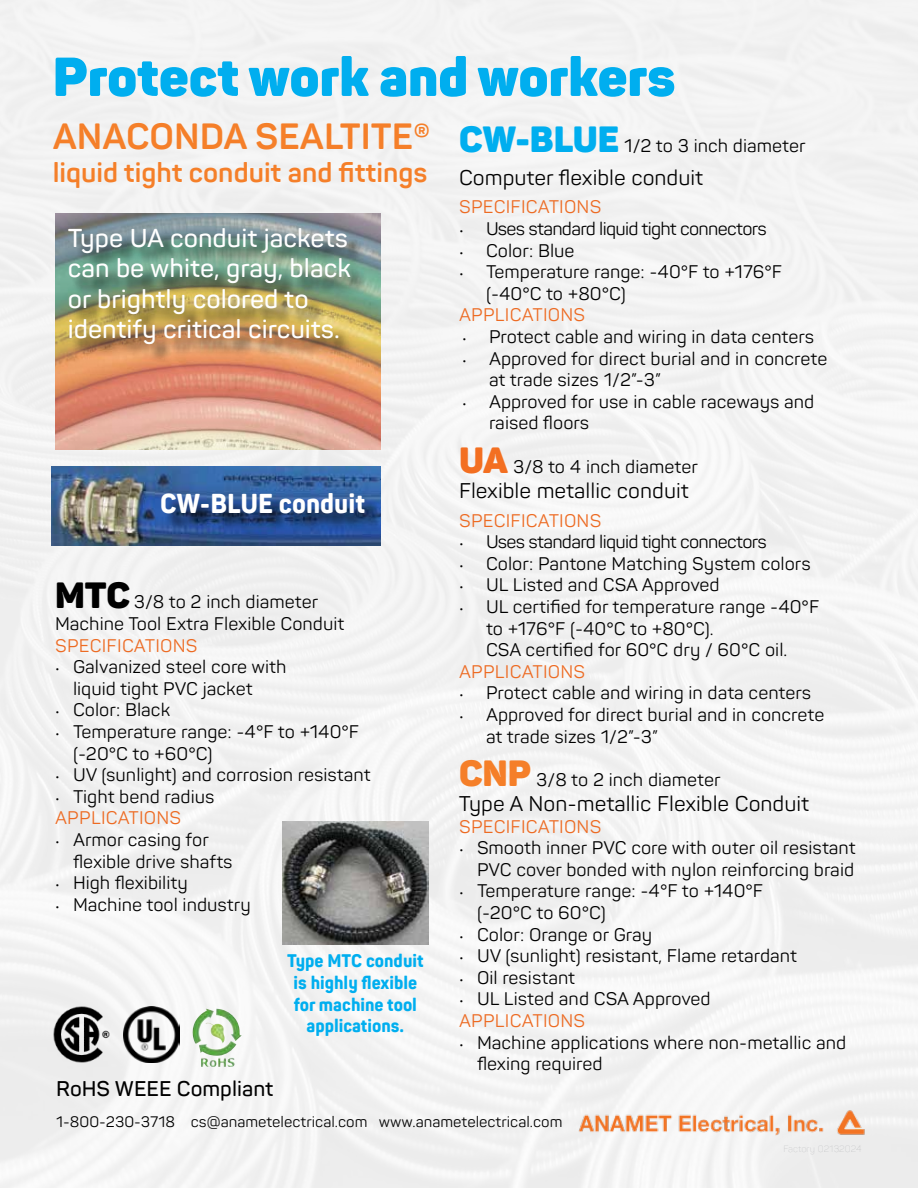
<style>
.page{position:relative;width:918px;height:1188px;background:#f3f3f3}
.page>*{position:absolute;margin:0;border:0;box-sizing:border-box;transform-origin:0 0}
.t1{font:900 54px "Panton";color:#00aeef}
.t2{font:700 36px "Panton";color:#f57f29}
.t3{font:700 27px "Panton";color:#f57f29}
.t4{font:800 27px "Panton Narrow";color:#fff}
.t5{font:600 25.5px/30.6px "Panton";color:#fff}
.t6{font:21px "Panton";color:#000}
.t7{font:600 21px "Panton";color:#000}
.t8{font:18px/21.6px "Panton";color:#000}
.t9{font:18px "Panton";letter-spacing:.01em;color:#ed6b23}
.t10{font:18px "Panton";letter-spacing:-.04em;color:#000}
.t11{font:800 18px/21.6px "Panton Narrow";color:#00aeef;text-align:center}
.t12{font:15px "Panton";color:#000}
.s1{font-weight:900;font-size:36px;color:#00aeef}
.s2{font-size:14.25px}
.s3{font-weight:900;font-size:36px;color:#f36f21}
.s4{font-weight:900;font-size:36px;color:#f57f29}
.s5{color:#ed6b23}
.s6{font-weight:900;font-size:36px}
</style>
<div class="page">
<img style="left:124px;top:1007px;width:55px;height:56px">
<img style="left:191px;top:1008px;width:51px;height:60px">
<img style="left:53px;top:1005px;width:58px;height:58px">
<img style="left:574px;top:1110px;width:294px;height:27px">
<img style="left:51px;top:467px;width:330px;height:78px">
<div style="left:164px;top:496px;width:219px;height:36px;background:#000;opacity:.75"></div>
<img style="left:55px;top:214px;width:326px;height:235px">
<div style="left:71px;top:231px;width:298px;height:132px;background:#000;opacity:.75"></div>
<img style="left:283px;top:821px;width:145px;height:124px">
<h1 class="t1" style="left:53px;top:46px;width:624px">Protect work and workers</h1>
<p class="t8" style="left:459px;top:137px;width:348px"><span class="s1">CW-BLUE</span> 1/2 to 3 inch diameter</p>
<p class="t6" style="left:459px;top:169px;width:246px">Computer flexible conduit</p>
<p class="t9" style="left:459px;top:200px;width:144px">SPECIFICATIONS</p>
<p class="t10" style="left:459px;top:222px;width:309px"><span class="s2">•</span> Uses standard liquid tight connectors</p>
<p class="t8" style="left:459px;top:241px;width:117px"><span class="s2">•</span> Color: Blue</p>
<p class="t8" style="left:486px;top:263px;width:298px;text-indent:-27px"><span class="s2">•</span> Temperature range: -40°F to +176°F (-40°C to +80°C)</p>
<p class="t9" style="left:459px;top:308px;width:128px">APPLICATIONS</p>
<p class="t8" style="left:462px;top:328px;width:354px"><span class="s2">•</span> Protect cable and wiring in data centers</p>
<p class="t8" style="left:489px;top:349px;width:340px;text-indent:-27px"><span class="s2">•</span> Approved for direct burial and in concrete at trade sizes 1/2”-3”</p>
<p class="t8" style="left:489px;top:393px;width:327px;text-indent:-27px"><span class="s2">•</span> Approved for use in cable raceways and raised floors</p>
<p class="t8" style="left:459px;top:457px;width:241px"><span class="s3">UA</span> 3/8 to 4 inch diameter</p>
<p class="t6" style="left:459px;top:482px;width:231px">Flexible metallic conduit</p>
<p class="t9" style="left:459px;top:513px;width:144px">SPECIFICATIONS</p>
<p class="t10" style="left:459px;top:535px;width:309px"><span class="s2">•</span> Uses standard liquid tight connectors</p>
<p class="t8" style="left:459px;top:555px;width:353px"><span class="s2">•</span> Color: Pantone Matching System colors</p>
<p class="t8" style="left:459px;top:576px;width:262px"><span class="s2">•</span> UL Listed and CSA Approved</p>
<p class="t8" style="left:486px;top:598px;width:335px;text-indent:-27px"><span class="s2">•</span> UL certified for temperature range -40°F to +176°F (-40°C to +80°C).<br>CSA certified for 60°C dry / 60°C oil.</p>
<p class="t9" style="left:459px;top:665px;width:128px">APPLICATIONS</p>
<p class="t8" style="left:459px;top:684px;width:354px"><span class="s2">•</span> Protect cable and wiring in data centers</p>
<p class="t8" style="left:486px;top:706px;width:340px;text-indent:-27px"><span class="s2">•</span> Approved for direct burial and in concrete at trade sizes 1/2”-3”</p>
<p class="t8" style="left:459px;top:771px;width:263px"><span class="s4">CNP</span> 3/8 to 2 inch diameter</p>
<p class="t6" style="left:459px;top:795px;width:352px">Type A Non-metallic Flexible Conduit</p>
<p class="t9" style="left:459px;top:819px;width:144px">SPECIFICATIONS</p>
<p class="t8" style="left:459px;top:839px;width:398px;text-align:right"><span class="s2">•</span> Smooth inner PVC core with outer oil resistant<br>PVC cover bonded with nylon reinforcing braid</p>
<p class="t8" style="left:477px;top:882px;width:288px;text-indent:-18px"><span class="s2">•</span> Temperature range: -4°F to +140°F (-20°C to 60°C)</p>
<p class="t8" style="left:459px;top:925px;width:195px"><span class="s2">•</span> Color: Orange or Gray</p>
<p class="t8" style="left:459px;top:947px;width:340px"><span class="s2">•</span> UV (sunlight) resistant, Flame retardant</p>
<p class="t8" style="left:459px;top:969px;width:118px"><span class="s2">•</span> Oil resistant</p>
<p class="t8" style="left:459px;top:990px;width:253px"><span class="s2">•</span> UL Listed and CSA Approved<br><span class="s5">APPLICATIONS</span></p>
<p class="t8" style="left:477px;top:1033px;width:371px;text-indent:-18px"><span class="s2">•</span> Machine applications where non-metallic and flexing required</p>
<h2 class="t2" style="left:53px;top:122px;width:379px">ANACONDA SEALTITE®</h2>
<h3 class="t3" style="left:53px;top:161px;width:376px">liquid tight conduit and fittings</h3>
<h3 class="t5" style="left:68px;top:225px;width:285px">Type UA conduit jackets can be white, gray, black or brightly colored to identify critical circuits.</h3>
<h3 class="t4" style="left:160px;top:493px;width:207px">CW-BLUE conduit</h3>
<p class="t8" style="left:55px;top:593px;width:291px"><span class="s6">MTC</span> 3/8 to 2 inch diameter<br>Machine Tool Extra Flexible Conduit</p>
<p class="t9" style="left:55px;top:638px;width:144px">SPECIFICATIONS</p>
<p class="t8" style="left:73px;top:658px;width:215px;text-indent:-18px"><span class="s2">•</span> Galvanized steel core with liquid tight PVC jacket</p>
<p class="t8" style="left:55px;top:701px;width:117px"><span class="s2">•</span> Color: Black</p>
<p class="t8" style="left:73px;top:723px;width:288px;text-indent:-18px"><span class="s2">•</span> Temperature range: -4°F to +140°F (-20°C to +60°C)</p>
<p class="t8" style="left:55px;top:766px;width:317px"><span class="s2">•</span> UV (sunlight) and corrosion resistant</p>
<p class="t8" style="left:55px;top:788px;width:161px"><span class="s2">•</span> Tight bend radius<br><span class="s5">APPLICATIONS</span></p>
<p class="t8" style="left:73px;top:831px;width:161px;text-indent:-18px"><span class="s2">•</span> Armor casing for flexible drive shafts</p>
<p class="t8" style="left:55px;top:874px;width:134px"><span class="s2">•</span> High flexibility</p>
<p class="t8" style="left:55px;top:896px;width:197px"><span class="s2">•</span> Machine tool industry</p>
<p class="t11" style="left:287px;top:952px;width:138px">Type MTC conduit is highly flexible for machine tool applications.</p>
<p class="t7" style="left:56px;top:1080px;width:219px">RoHS WEEE Compliant</p>
<p class="t12" style="left:56px;top:1116px;width:508px">1-800-230-3718 cs@anametelectrical.com www.anametelectrical.com</p>
</div>
